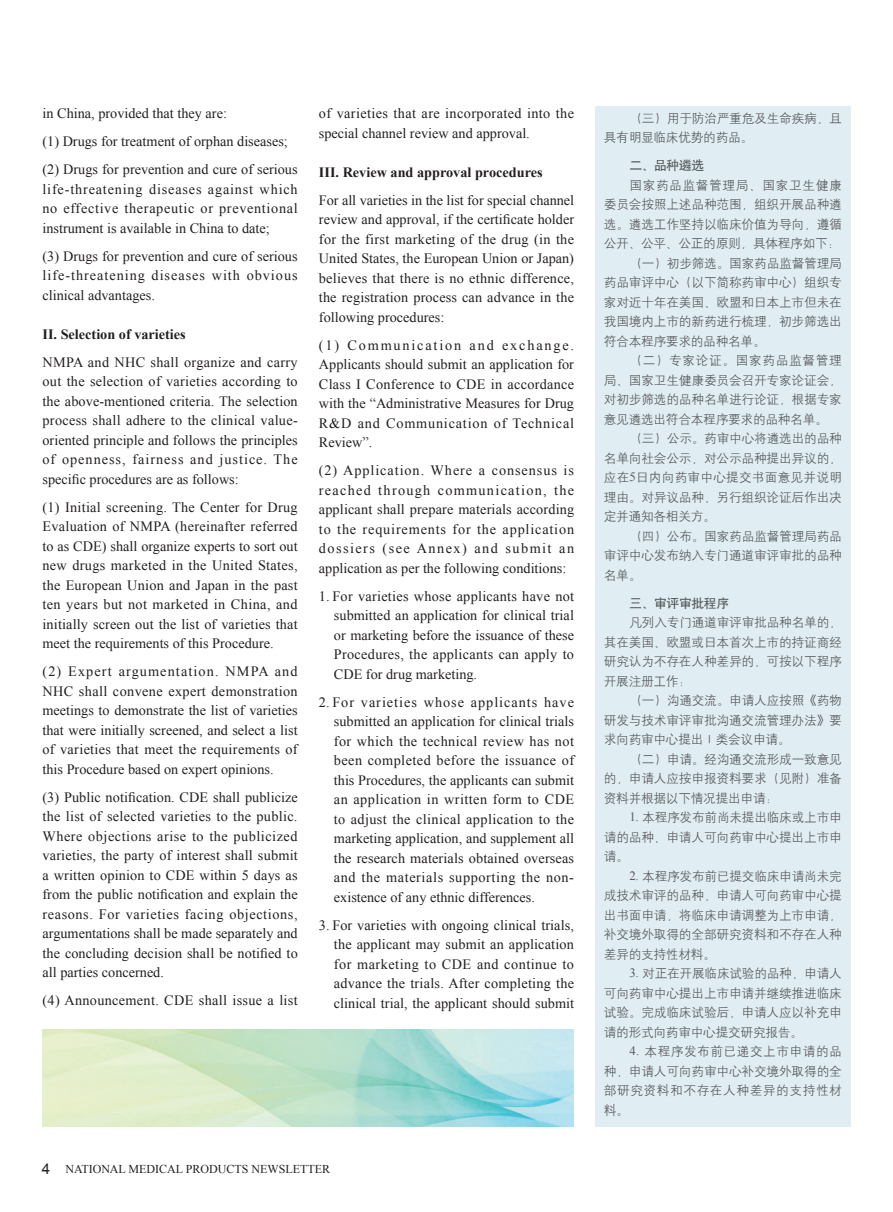
<style>
.page{position:relative;width:893px;height:1212px;background:#fff}
.page>*{position:absolute;margin:0;border:0;box-sizing:border-box;transform-origin:0 0}
.t1{font:15px "Arial";color:#231f20}
.英文{font:14.25px/19.5px "Times New Roman";color:#231f20;text-align:justify}
.英文-2{font:14.25px/19.5px "Times New Roman";letter-spacing:.025em;color:#231f20}
.英文-3{font:700 14.25px "Times New Roman";color:#231f20}
.中文{font:12.75px/19.5px "H Yg 2 gj";letter-spacing:-.02em;color:#57585a;text-align:justify}
.中文-2{font:12.75px "H Yb 1 gj";letter-spacing:-.025em;color:#57585a}
.t2{font:12px "Times New Roman";color:#231f20}
.s1{font-family:"Times New Roman"}
</style>
<div class="page">
<div style="left:595px;top:106px;width:255px;height:1021px;background:#e0eef3"></div>
<img style="left:43px;top:1029px;width:531px;height:98px">
<p class="英文" style="left:43px;top:103px;width:186px">in China, provided that they are:</p>
<p class="英文" style="left:43px;top:131px;width:247px">(1) Drugs for treatment of orphan diseases;</p>
<p class="英文" style="left:43px;top:159px;width:257px">(2) Drugs for prevention and cure of serious life-threatening diseases against which no effective therapeutic or preventional instrument is available in China to date;</p>
<p class="英文" style="left:43px;top:246px;width:257px">(3) Drugs for prevention and cure of serious life-threatening diseases with obvious clinical advantages.</p>
<p class="英文-3" style="left:43px;top:324px;width:145px">II. Selection of varieties</p>
<p class="英文" style="left:43px;top:352px;width:257px">NMPA and NHC shall organize and carry out the selection of varieties according to the above-mentioned criteria. The selection process shall adhere to the clinical value&shy;oriented principle and follows the principles of openness, fairness and justice. The specific procedures are as follows:</p>
<p class="英文" style="left:43px;top:497px;width:257px">(1) Initial screening. The Center for Drug Evaluation of NMPA (hereinafter referred to as CDE) shall organize experts to sort out new drugs marketed in the United States, the European Union and Japan in the past ten years but not marketed in China, and initially screen out the list of varieties that meet the requirements of this Procedure.</p>
<p class="英文" style="left:43px;top:661px;width:257px">(2) Expert argumentation. NMPA and NHC shall convene expert demonstration meetings to demonstrate the list of varieties that were initially screened, and select a list of varieties that meet the requirements of this Procedure based on expert opinions.</p>
<p class="英文" style="left:43px;top:787px;width:257px">(3) Public notification. CDE shall publicize the list of selected varieties to the public.<br>Where objections arise to the publicized varieties, the party of interest shall submit a written opinion to CDE within 5 days as from the public notification and explain the reasons. For varieties facing objections, argumentations shall be made separately and the concluding decision shall be notified to all parties concerned.</p>
<p class="英文-2" style="left:43px;top:990px;width:257px">(4) Announcement. CDE shall issue a list</p>
<p class="英文-2" style="left:319px;top:103px;width:257px">of varieties that are incorporated into the special channel review and approval.</p>
<p class="英文-3" style="left:319px;top:162px;width:225px">III. Review and approval procedures</p>
<p class="英文" style="left:319px;top:190px;width:257px">For all varieties in the list for special channel review and approval, if the certificate holder for the first marketing of the drug (in the United States, the European Union or Japan) believes that there is no ethnic difference, the registration process can advance in the following procedures:</p>
<p class="英文" style="left:319px;top:335px;width:257px">(1) Communication and exchange.<br>Applicants should submit an application for Class I Conference to CDE in accordance with the “Administrative Measures for Drug R&amp;D and Communication of Technical Review”.</p>
<p class="英文" style="left:319px;top:460px;width:257px">(2) Application. Where a consensus is reached through communication, the applicant shall prepare materials according to the requirements for the application dossiers (see Annex) and submit an application as per the following conditions:</p>
<p class="英文" style="left:334px;top:586px;width:242px;text-indent:-15px">1. For varieties whose applicants have not submitted an application for clinical trial or marketing before the issuance of these Procedures, the applicants can apply to CDE for drug marketing.</p>
<p class="英文" style="left:334px;top:692px;width:242px;text-indent:-15px">2. For varieties whose applicants have submitted an application for clinical trials for which the technical review has not been completed before the issuance of this Procedures, the applicants can submit an application in written form to CDE to adjust the clinical application to the marketing application, and supplement all the research materials obtained overseas and the materials supporting the non&shy;existence of any ethnic differences.</p>
<p class="英文" style="left:334px;top:915px;width:242px;text-indent:-15px">3. For varieties with ongoing clinical trials, the applicant may submit an application for marketing to CDE and continue to advance the trials. After completing the clinical trial, the applicant should submit</p>
<p class="t1" style="left:42px;top:1159px;width:10px">4</p>
<p class="t2" style="left:65px;top:1161px;width:266px">NATIONAL MEDICAL PRODUCTS NEWSLETTER</p>
<p class="中文" style="left:604px;top:108px;width:240px;text-indent:26px">（三）用于防治严重危及生命疾病，且具有明显临床优势的药品。</p>
<p class="中文-2" style="left:629px;top:159px;width:76px">二、品种遴选</p>
<p class="中文" style="left:604px;top:175px;width:240px;text-indent:26px">国家药品监督管理局、国家卫生健康委员会按照上述品种范围，组织开展品种遴选。遴选工作坚持以临床价值为导向，遵循公开、公平、公正的原则，具体程序如下：</p>
<p class="中文" style="left:604px;top:253px;width:240px;text-indent:26px">（一）初步筛选。国家药品监督管理局药品审评中心（以下简称药审中心）组织专家对近十年在美国、欧盟和日本上市但未在我国境内上市的新药进行梳理，初步筛选出符合本程序要求的品种名单。</p>
<p class="中文" style="left:604px;top:351px;width:240px;text-indent:26px">（二）专家论证。国家药品监督管理局、国家卫生健康委员会召开专家论证会，对初步筛选的品种名单进行论证，根据专家意见遴选出符合本程序要求的品种名单。</p>
<p class="中文" style="left:604px;top:429px;width:240px;text-indent:26px">（三）公示。药审中心将遴选出的品种名单向社会公示，对公示品种提出异议的，应在<span class="s1">5</span>日内向药审中心提交书面意见并说明理由。对异议品种，另行组织论证后作出决定并通知各相关方。</p>
<p class="中文" style="left:604px;top:526px;width:240px;text-indent:26px">（四）公布。国家药品监督管理局药品审评中心发布纳入专门通道审评审批的品种名单。</p>
<p class="中文-2" style="left:629px;top:597px;width:101px">三、审评审批程序</p>
<p class="中文" style="left:604px;top:613px;width:240px;text-indent:26px">凡列入专门通道审评审批品种名单的，其在美国、欧盟或日本首次上市的持证商经研究认为不存在人种差异的，可按以下程序开展注册工作：</p>
<p class="中文" style="left:604px;top:691px;width:240px;text-indent:26px">（一）沟通交流。申请人应按照《药物研发与技术审评审批沟通交流管理办法》要求向药审中心提出Ⅰ类会议申请。</p>
<p class="中文" style="left:604px;top:749px;width:240px;text-indent:26px">（二）申请。经沟通交流形成一致意见的，申请人应按申报资料要求（见附）准备资料并根据以下情况提出申请：</p>
<p class="中文" style="left:604px;top:808px;width:240px;text-indent:26px"><span class="s1">1.</span> 本程序发布前尚未提出临床或上市申请的品种，申请人可向药审中心提出上市申请。</p>
<p class="中文" style="left:604px;top:866px;width:240px;text-indent:26px"><span class="s1">2.</span> 本程序发布前已提交临床申请尚未完成技术审评的品种，申请人可向药审中心提出书面申请，将临床申请调整为上市申请，补交境外取得的全部研究资料和不存在人种差异的支持性材料。</p>
<p class="中文" style="left:604px;top:964px;width:240px;text-indent:26px"><span class="s1">3.</span> 对正在开展临床试验的品种，申请人可向药审中心提出上市申请并继续推进临床试验。完成临床试验后，申请人应以补充申请的形式向药审中心提交研究报告。</p>
<p class="中文" style="left:604px;top:1042px;width:240px;text-indent:26px"><span class="s1">4.</span> 本程序发布前已递交上市申请的品种，申请人可向药审中心补交境外取得的全部研究资料和不存在人种差异的支持性材料。</p>
</div>
